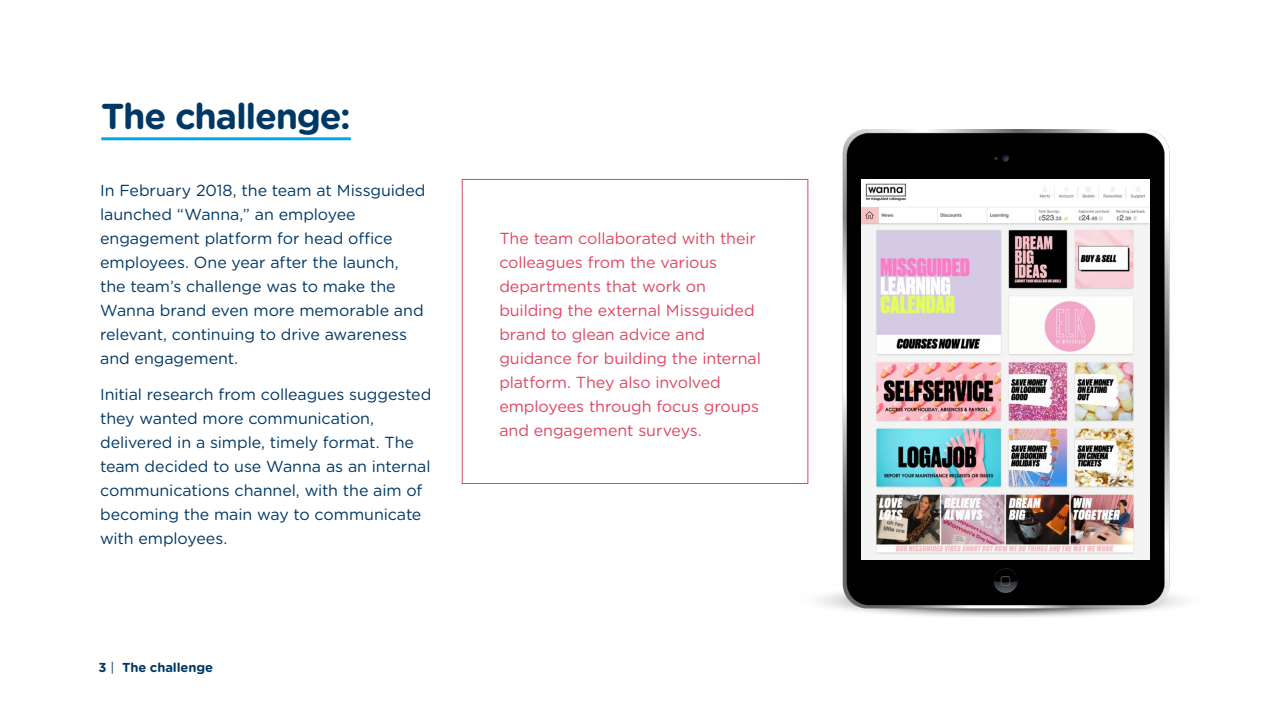
<style>
.page{position:relative;width:1280px;height:720px;background:#fff}
.page>*{position:absolute;margin:0;border:0;box-sizing:border-box;transform-origin:0 0}
.page_title{font:700 36px "Gotham Rounded";letter-spacing:-.035em;color:#003865}
.body{font:16px/24px "Gotham Rounded";letter-spacing:-.005em;color:#003865}
.body-2{font:16px/24px "Gotham Rounded";letter-spacing:-.005em;color:#df4661}
.t1{font:700 13px "Gotham Rounded";letter-spacing:-.01em;color:#003865}
.s1{font-weight:400}
</style>
<div class="page">
<hr style="left:101px;top:137px;width:250px;height:3px;background:#00abe7">
<img style="left:792px;top:130px;width:390px;height:487px">
<img style="left:861px;top:228px;width:289px;height:332px">
<img style="left:861px;top:179px;width:289px;height:49px">
<div style="left:462px;top:179px;width:346px;height:305px;border:1px solid #df4661"></div>
<p class="page_title" style="left:101px;top:90px;width:251px">The challenge:</p>
<p class="body" style="left:100px;top:178px;width:327px">In February 2018, the team at Missguided launched “Wanna,” an employee engagement platform for head office employees. One year after the launch, the team’s challenge was to make the Wanna brand even more memorable and relevant, continuing to drive awareness and engagement.</p>
<p class="body" style="left:100px;top:382px;width:333px">Initial research from colleagues suggested they wanted more communication, delivered in a simple, timely format. The team decided to use Wanna as an internal communications channel, with the aim of becoming the main way to communicate with employees.</p>
<p class="t1" style="left:98px;top:658px;width:116px">3 <span class="s1">|</span> The challenge</p>
<p class="body-2" style="left:499px;top:226px;width:263px">The team collaborated with their colleagues from the various departments that work on building the external Missguided brand to glean advice and guidance for building the internal platform. They also involved employees through focus groups and engagement surveys.</p>
</div>
